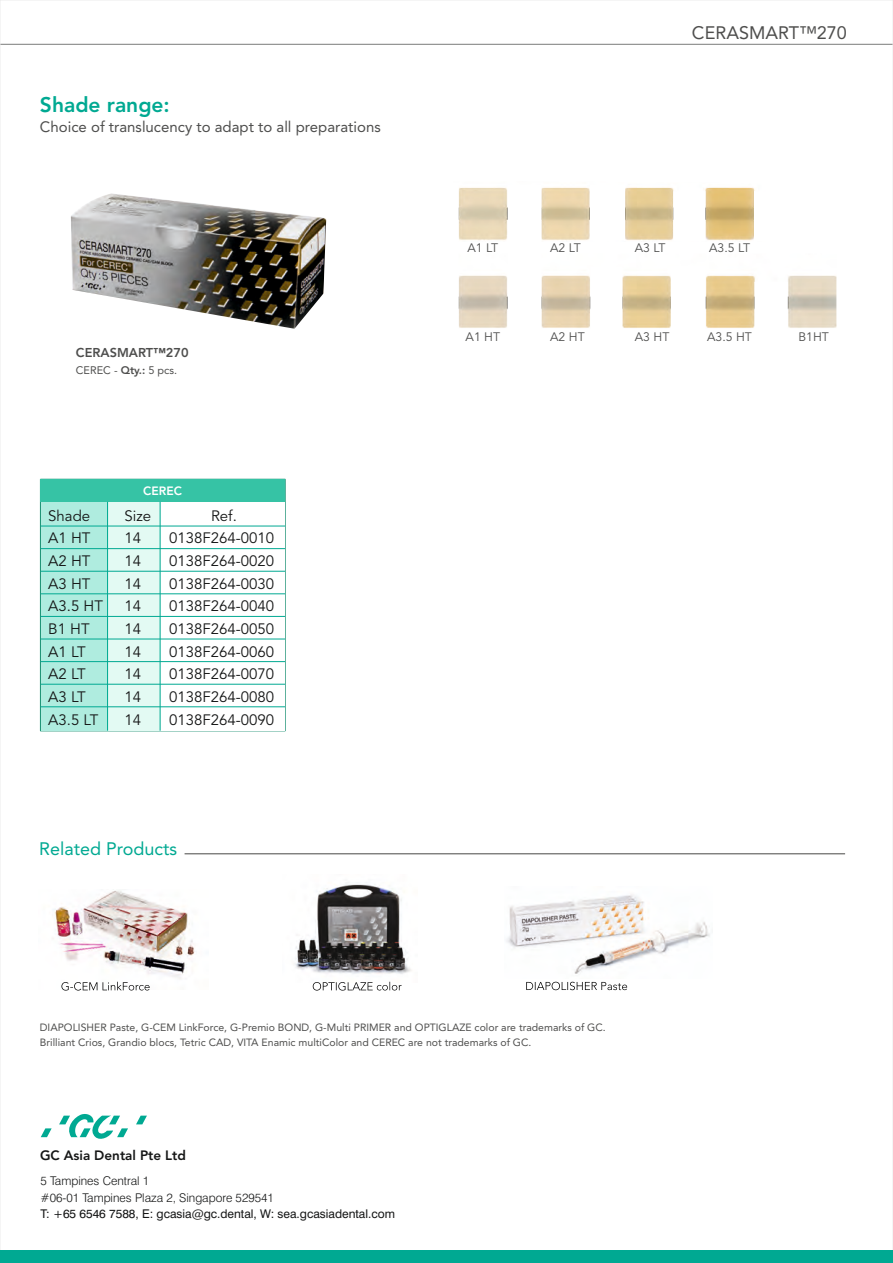
<style>
.page{position:relative;width:893px;height:1263px;background:#fff}
.page>*{position:absolute;margin:0;border:0;box-sizing:border-box;transform-origin:0 0}
.t1{font:800 21px "Avenir LT Std";color:#00a992}
.t2{font:18px "Avenir LT Std";color:#00a992}
.t3{font:18px "Avenir LT Std";color:#4e4e4d}
.t4{font:15px "Avenir LT Std";color:#151616}
.t5{font:15px "Avenir LT Std";color:#4e4e4d}
.t6{font:800 13.5px "Avenir LT Std";color:#151616}
.t7{font:800 12.75px "Avenir LT Std";color:#4e4e4d}
.t8{font:12.3px "Avenir LT Std";color:#4e4e4d}
.t9{font:12px "Swiss 721 BT";color:#151616}
.t10{font:300 12px/16.5px "Swiss 721 BT";color:#151616}
.t11{font:800 12px "Avenir LT Std";color:#fff}
.t12{font:10.95px "Avenir LT Std";color:#4e4e4d}
.t13{font:10.5px/15.6px "Avenir LT Std";color:#4e4e4d}
.s1{font-weight:800}
</style>
<div class="page">
<svg style="left:2px;top:43px;width:889px;height:2px;background:#bcbcbc"></svg>
<div style="left:0;top:1250px;width:893px;height:13px;background:#00a992"></div>
<img style="left:52px;top:890px;width:143px;height:92px">
<hr style="left:185px;top:853px;width:660px;height:1px;background:#4e4e4d">
<svg style="left:41px;top:1128px;width:11px;height:9px"></svg>
<svg style="left:136px;top:1115px;width:11px;height:9px"></svg>
<svg style="left:59px;top:1114px;width:69px;height:25px"></svg>
<img style="left:71px;top:193px;width:255px;height:136px">
<img style="left:295px;top:882px;width:117px;height:100px">
<img style="left:506px;top:894px;width:204px;height:80px">
<svg style="left:61px;top:982px;width:89px;height:8px"></svg>
<svg style="left:526px;top:982px;width:101px;height:8px"></svg>
<svg style="left:313px;top:982px;width:89px;height:8px"></svg>
<img style="left:458px;top:187px;width:378px;height:141px">
<div style="left:41px;top:479px;width:67px;height:252px;background:#afecdf"></div>
<div style="left:108px;top:479px;width:52px;height:252px;background:#e3faf3"></div>
<div style="left:41px;top:479px;width:244px;height:23px;background:#36c3a5"></div>
<hr style="left:41px;top:526px;width:244px;height:1px;background:#00a992">
<hr style="left:107px;top:502px;width:1px;height:229px;background:#00a992">
<hr style="left:41px;top:548px;width:244px;height:1px;background:#00a992">
<hr style="left:41px;top:571px;width:244px;height:1px;background:#00a992">
<hr style="left:41px;top:593px;width:244px;height:1px;background:#00a992">
<hr style="left:41px;top:616px;width:244px;height:1px;background:#00a992">
<hr style="left:41px;top:639px;width:244px;height:1px;background:#00a992">
<hr style="left:41px;top:661px;width:244px;height:1px;background:#00a992">
<hr style="left:41px;top:684px;width:244px;height:1px;background:#00a992">
<hr style="left:41px;top:706px;width:244px;height:1px;background:#00a992">
<hr style="left:160px;top:502px;width:1px;height:229px;background:#00a992">
<h1 class="t1" style="left:40px;top:96px;width:131px">Shade range:</h1>
<p class="t5" style="left:40px;top:120px;width:342px">Choice of translucency to adapt to all preparations</p>
<p class="t7" style="left:76px;top:347px;width:114px">CERASMART™270</p>
<p class="t12" style="left:76px;top:365px;width:103px">CEREC - <span class="s1">Qty.:</span> 5 pcs.</p>
<p class="t11" style="left:143px;top:486px;width:40px">CEREC</p>
<p class="t4" style="left:48px;top:509px;width:43px">Shade</p>
<p class="t4" style="left:124px;top:509px;width:28px">Size</p>
<p class="t4" style="left:211px;top:509px;width:27px">Ref.</p>
<p class="t4" style="left:48px;top:532px;width:44px">A1 HT</p>
<p class="t4" style="left:124px;top:532px;width:18px">14</p>
<p class="t4" style="left:169px;top:532px;width:107px">0138F264-0010</p>
<p class="t4" style="left:48px;top:555px;width:44px">A2 HT</p>
<p class="t4" style="left:124px;top:555px;width:18px">14</p>
<p class="t4" style="left:169px;top:555px;width:107px">0138F264-0020</p>
<p class="t4" style="left:48px;top:577px;width:44px">A3 HT</p>
<p class="t4" style="left:124px;top:577px;width:18px">14</p>
<p class="t4" style="left:169px;top:577px;width:107px">0138F264-0030</p>
<p class="t4" style="left:48px;top:600px;width:56px">A3.5 HT</p>
<p class="t4" style="left:124px;top:600px;width:18px">14</p>
<p class="t4" style="left:169px;top:600px;width:107px">0138F264-0040</p>
<p class="t4" style="left:48px;top:623px;width:43px">B1 HT</p>
<p class="t4" style="left:124px;top:623px;width:18px">14</p>
<p class="t4" style="left:169px;top:623px;width:107px">0138F264-0050</p>
<p class="t4" style="left:48px;top:645px;width:39px">A1 LT</p>
<p class="t4" style="left:124px;top:645px;width:18px">14</p>
<p class="t4" style="left:169px;top:645px;width:107px">0138F264-0060</p>
<p class="t4" style="left:48px;top:668px;width:39px">A2 LT</p>
<p class="t4" style="left:124px;top:668px;width:18px">14</p>
<p class="t4" style="left:169px;top:668px;width:107px">0138F264-0070</p>
<p class="t4" style="left:48px;top:691px;width:39px">A3 LT</p>
<p class="t4" style="left:124px;top:691px;width:18px">14</p>
<p class="t4" style="left:169px;top:691px;width:107px">0138F264-0080</p>
<p class="t4" style="left:48px;top:713px;width:52px">A3.5 LT</p>
<p class="t4" style="left:124px;top:713px;width:18px">14</p>
<p class="t4" style="left:169px;top:713px;width:107px">0138F264-0090</p>
<p class="t2" style="left:39px;top:841px;width:140px">Related Products</p>
<p class="t3" style="left:692px;top:26px;width:156px">CERASMART™270</p>
<p class="t8" style="left:467px;top:243px;width:32px">A1 LT</p>
<p class="t8" style="left:550px;top:243px;width:32px">A2 LT</p>
<p class="t8" style="left:635px;top:243px;width:32px">A3 LT</p>
<p class="t8" style="left:709px;top:243px;width:42px">A3.5 LT</p>
<p class="t8" style="left:466px;top:331px;width:36px">A1 HT</p>
<p class="t8" style="left:550px;top:331px;width:36px">A2 HT</p>
<p class="t8" style="left:635px;top:331px;width:36px">A3 HT</p>
<p class="t8" style="left:707px;top:331px;width:46px">A3.5 HT</p>
<p class="t8" style="left:798px;top:331px;width:32px">B1HT</p>
<p class="t13" style="left:40px;top:1020px;width:567px">DIAPOLISHER Paste, G-CEM LinkForce, G-Premio BOND, G-Multi PRIMER and OPTIGLAZE color are trademarks of GC.<br>Brilliant Crios, Grandio blocs, Tetric CAD, VITA Enamic multiColor and CEREC are not trademarks of GC.</p>
<p class="t6" style="left:40px;top:1149px;width:148px">GC Asia Dental Pte Ltd</p>
<p class="t10" style="left:41px;top:1174px;width:235px">5 Tampines Central 1<br>#06-01 Tampines Plaza 2, Singapore 529541</p>
<p class="t9" style="left:41px;top:1209px;width:356px">T: +65 6546 7588, E: gcasia@gc.dental, W: sea.gcasiadental.com</p>
</div>
